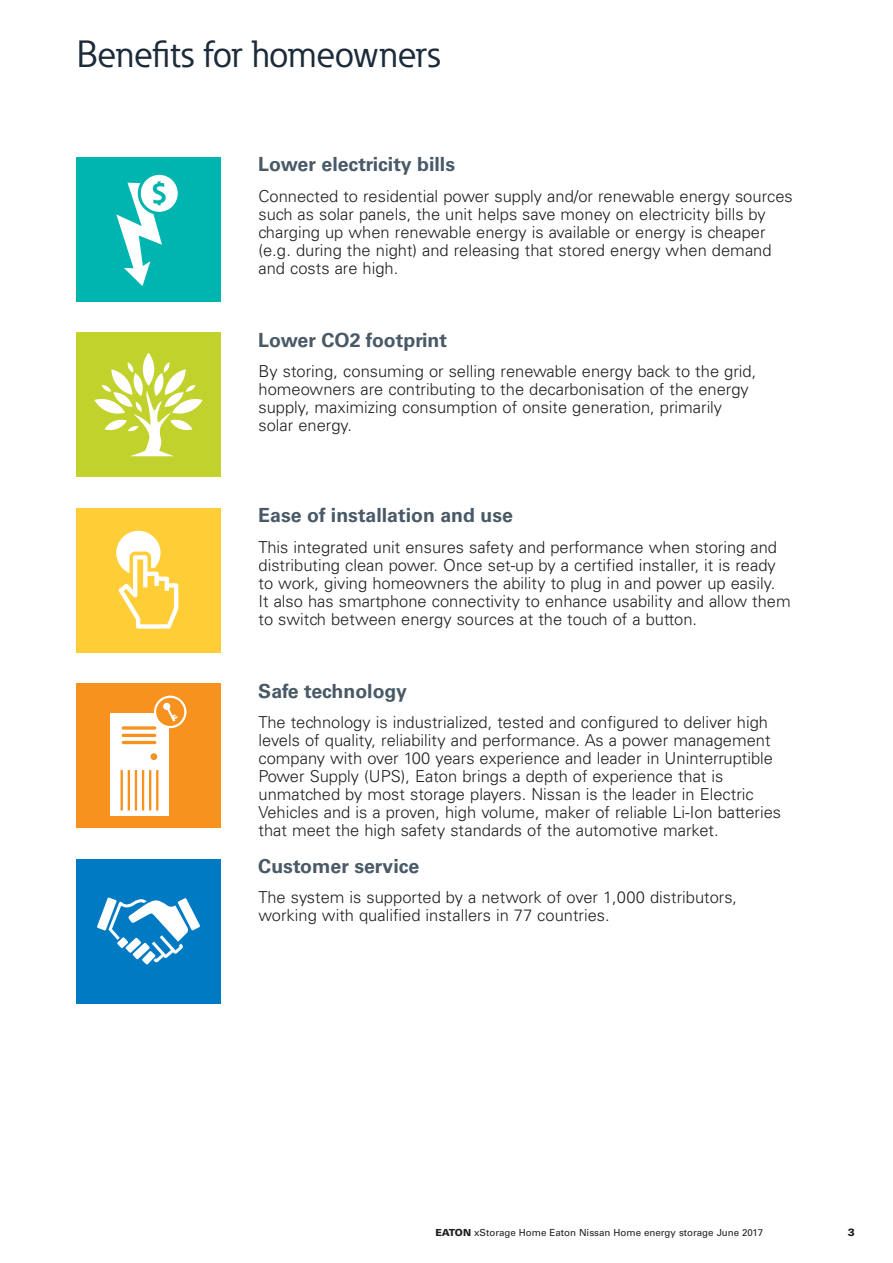
<style>
.page{position:relative;width:893px;height:1263px;background:#fff}
.page>*{position:absolute;margin:0;border:0;box-sizing:border-box;transform-origin:0 0}
.t1{font:37.5px "Eaton";letter-spacing:-.01em;color:#1c2b3a}
.t2{font:700 19.5px "Univers LT Std";color:#495966}
.t3{font:300 16.5px/18px "Univers LT Std";color:#231f20}
.t4{font:900 10.5px "Univers LT Std";color:#231f20}
.t5{font:9.75px "Univers LT Std";color:#231f20}
.s1{font-weight:900}
</style>
<div class="page">
<div style="left:77px;top:859px;width:144px;height:144px;background:#007ac3"></div>
<svg style="left:97px;top:897px;width:103px;height:67px"></svg>
<div style="left:77px;top:332px;width:144px;height:144px;background:#c0d22b"></div>
<svg style="left:143px;top:353px;width:11px;height:33px"></svg>
<svg style="left:94px;top:362px;width:109px;height:94px"></svg>
<div style="left:77px;top:508px;width:144px;height:144px;background:#ffce36"></div>
<div style="left:116px;top:531px;width:45px;height:44px;background:#fff;border-radius:50%"></div>
<svg style="left:116px;top:551px;width:63px;height:78px"></svg>
<div style="left:77px;top:683px;width:144px;height:144px;background:#f7921e"></div>
<div style="left:111px;top:713px;width:58px;height:102px;background:#fff"></div>
<div style="left:151px;top:753px;width:6px;height:7px;background:#f7921e;border-radius:50%"></div>
<svg style="left:122px;top:726px;width:34px;height:4px"></svg>
<hr style="left:122px;top:734px;width:34px;height:3px;background:#f7921e;border-radius:2px">
<hr style="left:122px;top:741px;width:34px;height:3px;background:#f7921e;border-radius:2px">
<hr style="left:121px;top:770px;width:2px;height:40px;background:#f7921e">
<hr style="left:128px;top:770px;width:2px;height:40px;background:#f7921e">
<hr style="left:135px;top:770px;width:2px;height:40px;background:#f7921e">
<hr style="left:142px;top:770px;width:2px;height:40px;background:#f7921e">
<hr style="left:149px;top:770px;width:2px;height:40px;background:#f7921e">
<hr style="left:156px;top:770px;width:2px;height:40px;background:#f7921e">
<svg style="left:154px;top:696px;width:32px;height:32px"></svg>
<div style="left:77px;top:157px;width:144px;height:144px;background:#00b5af"></div>
<svg style="left:139px;top:173px;width:40px;height:40px"></svg>
<div style="left:138px;top:172px;width:43px;height:43px;border:3px solid #00b5af;border-radius:50%"></div>
<svg style="left:116px;top:181px;width:50px;height:105px"></svg>
<h1 class="t1" style="left:77px;top:31px;width:365px">Benefits for homeowners</h1>
<p class="t2" style="left:258px;top:153px;width:198px">Lower electricity bills</p>
<p class="t3" style="left:259px;top:187px;width:536px">Connected to residential power supply and/or renewable energy sources such as solar panels, the unit helps save money on electricity bills by charging up when renewable energy is available or energy is cheaper (e.g. during the night) and releasing that stored energy when demand and costs are high.</p>
<p class="t2" style="left:258px;top:328px;width:190px">Lower CO2 footprint</p>
<p class="t3" style="left:259px;top:363px;width:499px">By storing, consuming or selling renewable energy back to the grid, homeowners are contributing to the decarbonisation of the energy supply, maximizing consumption of onsite generation, primarily solar energy.</p>
<p class="t2" style="left:258px;top:504px;width:256px">Ease of installation and use</p>
<p class="t3" style="left:259px;top:538px;width:534px">This integrated unit ensures safety and performance when storing and distributing clean power. Once set-up by a certified installer, it is ready to work, giving homeowners the ability to plug in and power up easily.<br>It also has smartphone connectivity to enhance usability and allow them to switch between energy sources at the touch of a button.</p>
<p class="t2" style="left:258px;top:679px;width:150px">Safe technology</p>
<p class="t3" style="left:259px;top:714px;width:524px">The technology is industrialized, tested and configured to deliver high levels of quality, reliability and performance. As a power management company with over 100 years experience and leader in Uninterruptible Power Supply (UPS), Eaton brings a depth of experience that is unmatched by most storage players. Nissan is the leader in Electric Vehicles and is a proven, high volume, maker of reliable Li-Ion batteries that meet the high safety standards of the automotive market.</p>
<p class="t2" style="left:258px;top:855px;width:163px">Customer service</p>
<p class="t3" style="left:259px;top:888px;width:480px">The system is supported by a network of over 1,000 distributors, working with qualified installers in 77 countries.</p>
<p class="t5" style="left:435px;top:1227px;width:329px"><span class="s1">EATON</span> xStorage Home Eaton Nissan Home energy storage June 2017</p>
<p class="t4" style="left:848px;top:1225px;width:9px">3</p>
</div>
